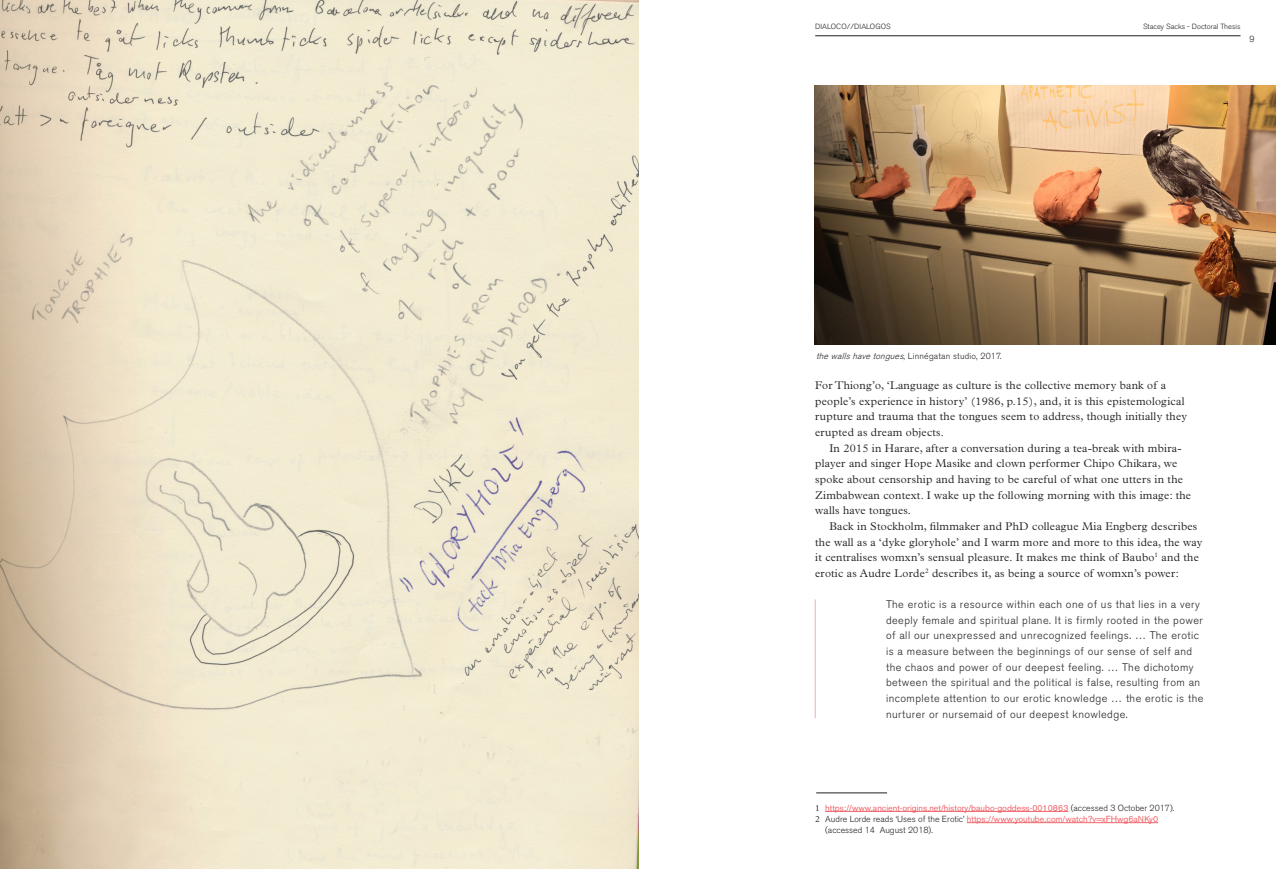
<style>
.page{position:relative;width:1276px;height:869px;background:#fff}
.page>*{position:absolute;margin:0;border:0;box-sizing:border-box;transform-origin:0 0}
.Stacey_Copy{font:300 11.25px/15.6px "Plantin Std";letter-spacing:.02em;color:#231f20}
.Thinkers{font:300 10.88px/15.6px "Akzidenz Grotesk BE";letter-spacing:.04em;color:#231f20}
.t1{font:8.75px "Akzidenz Grotesk BE";color:#f06168}
.t2{font:300 8.75px "Akzidenz Grotesk BE";letter-spacing:.02em;color:#231f20}
.t3{font:300 8.75px "Akzidenz Grotesk BE";color:#231f20}
.t4{font:300 7.5px "Akzidenz Grotesk BE";color:#231f20}
.s1{font-style:italic}
.s2{font-family:"Plantin Std";font-weight:300;color:#231f20}
.s3{font-weight:300;color:#231f20}
</style>
<div class="page">
<img style="left:0;top:0;width:638px;height:868px">
<hr style="left:825px;top:810px;width:243px;height:1px;background:#f06168">
<hr style="left:967px;top:822px;width:191px;height:1px;background:#f06168">
<hr style="left:816px;top:792px;width:71px;height:1px;background:#231f20">
<hr style="left:815px;top:36px;width:425px;height:1px;background:#231f20">
<hr style="left:815px;top:599px;width:1px;height:119px;background:#e2baa7">
<img style="left:815px;top:85px;width:461px;height:260px">
<p class="t4" style="left:815px;top:23px;width:77px">DIALOCO//DIALOGOS</p>
<p class="t4" style="left:1143px;top:23px;width:99px">Stacey Sacks - Doctoral Thesis</p>
<p class="t2" style="left:1249px;top:34px;width:7px">9</p>
<p class="t2" style="left:816px;top:351px;width:187px"><span class="s1">thewallshavetongues</span>, Linnégatan studio, 2017.</p>
<p class="Stacey_Copy" style="left:815px;top:377px;width:373px">For Thiong’o, ‘Language as culture is the collective memory bank of a people’s experience in history’ (1986, p.15), and, it is this epistemological rupture and trauma that the tongues seem to address, though initially they erupted as dream objects.</p>
<p class="Stacey_Copy" style="left:815px;top:440px;width:377px;text-indent:14px">In 2015 in Harare, after a conversation during a tea-break with mbira&shy;player and singer Hope Masike and clown performer Chipo Chikara, we spoke about censorship and having to be careful of what one utters in the Zimbabwean context. I wake up the following morning with this image: the walls have tongues.</p>
<p class="Stacey_Copy" style="left:815px;top:518px;width:389px;text-indent:14px">Back in Stockholm, filmmaker and PhD colleague Mia Engberg describes the wall as a ‘dyke gloryhole’ and I warm more and more to this idea, the way it centralises womxn’s sensual pleasure. It makes me think of Baubo<sup>1</sup> and the erotic as Audre Lorde<sup>2</sup> describes it, as being a source of womxn’s power:</p>
<p class="Thinkers" style="left:886px;top:596px;width:319px">The erotic is a resource within each one of us that lies in a very deeply female and spiritual plane. It is firmly rooted in the power of all our unexpressed and unrecognized feelings. … The erotic is a measure between the beginnings of our sense of self and the chaos and power of our deepest feeling. … The dichotomy between the spiritual and the political is false, resulting from an incomplete attention to our erotic knowledge … the erotic is the nurturer or nursemaid of our deepest knowledge.</p>
<p class="t1" style="left:815px;top:801px;width:360px"><span class="s2">1</span> https://www.ancient-origins.net/history/baubo-goddess-0010863 <span class="s3">(accessed 3 October 2017).</span></p>
<p class="t1" style="left:815px;top:813px;width:344px"><span class="s2">2</span> <span class="s3">Audre Lorde reads ‘Uses of the Erotic’</span> https://www.youtube.com/watch?v=xFHwg6aNKy0</p>
<p class="t3" style="left:825px;top:824px;width:109px">(accessed 14 August 2018).</p>
</div>
